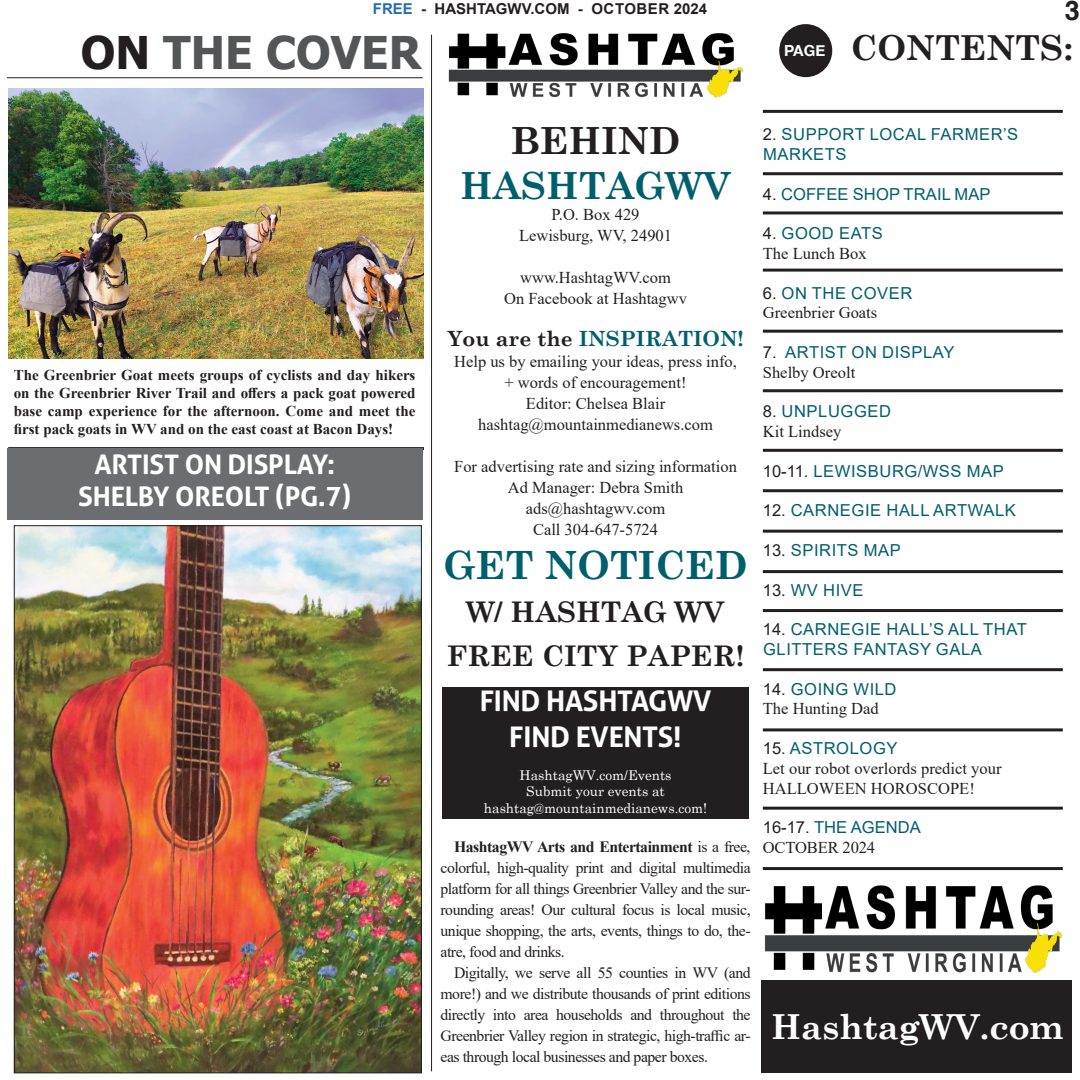
<style>
.page{position:relative;width:1080px;height:1080px;background:#fff}
.page>*{position:absolute;margin:0;border:0;box-sizing:border-box;transform-origin:0 0}
.t1{font:700 45px "Tahoma";color:#545557}
.t2{font:700 39px "Century Schoolbook";color:#005f6c}
.t3{font:700 37.5px/45px "Century Schoolbook";color:#005f6c;text-align:center}
.t4{font:700 34.5px "Century Schoolbook";color:#fff}
.t5{font:700 34.5px "Century Schoolbook";color:#231f20}
.t6{font:700 28.5px "Century Schoolbook";color:#231f20}
.Horoscope{font:700 28.5px/36px "Aller";letter-spacing:-.01em;color:#fff;text-align:center}
.Paragraph_Style_1{font:700 27px "Aller";letter-spacing:-.01em;color:#fff}
.t7{font:700 27px "Helvetica";color:#231f20}
.t8{font:700 21px "Century Schoolbook";color:#005f6c}
.t9{font:16.5px "Times New Roman";color:#231f20}
.t10{font:16.5px/19.8px "Arial";letter-spacing:.035em;color:#005f6c}
.t11{font:16.5px "Arial";letter-spacing:.005em;color:#005f6c}
.t12{font:16.5px "Arial";color:#005f6c}
.t13{font:15.75px/21px "Times New Roman";letter-spacing:-.03em;color:#231f20;text-align:justify}
.t14{font:700 15.3px "Helvetica Neue";color:#fff}
.cutline{font:700 15px/18px "Times New Roman";color:#231f20;text-align:justify}
.t15{font:700 15px "Arial";color:#231f20}
.t16{font:13.5px "Century Schoolbook";color:#fff}
.s1{color:#256db6}
.s2{color:#231f20}
.s3{font-weight:700}
</style>
<div class="page">
<img style="left:448px;top:33px;width:296px;height:65px">
<div style="left:442px;top:687px;width:307px;height:132px;background:#231f20"></div>
<div style="left:779px;top:24px;width:53px;height:53px;background:#231f20;border-radius:50%"></div>
<hr style="left:431px;top:35px;width:1px;height:1036px;background:#231f20">
<hr style="left:763px;top:269px;width:300px;height:3px;background:#231f20">
<hr style="left:763px;top:330px;width:300px;height:3px;background:#231f20">
<hr style="left:763px;top:389px;width:300px;height:3px;background:#231f20">
<hr style="left:763px;top:449px;width:300px;height:3px;background:#231f20">
<hr style="left:763px;top:489px;width:300px;height:3px;background:#231f20">
<hr style="left:763px;top:668px;width:300px;height:3px;background:#231f20">
<hr style="left:763px;top:530px;width:300px;height:3px;background:#231f20">
<hr style="left:763px;top:728px;width:300px;height:3px;background:#231f20">
<hr style="left:763px;top:609px;width:300px;height:3px;background:#231f20">
<hr style="left:8px;top:447px;width:416px;height:3px;background:#231f20">
<hr style="left:763px;top:807px;width:300px;height:3px;background:#231f20">
<hr style="left:763px;top:211px;width:300px;height:3px;background:#231f20">
<hr style="left:763px;top:172px;width:300px;height:3px;background:#231f20">
<hr style="left:763px;top:570px;width:300px;height:3px;background:#231f20">
<hr style="left:763px;top:110px;width:300px;height:3px;background:#231f20">
<img style="left:761px;top:885px;width:307px;height:96px">
<div style="left:761px;top:981px;width:311px;height:92px;background:#231f20"></div>
<hr style="left:7px;top:77px;width:416px;height:1px;background:#231f20">
<hr style="left:763px;top:867px;width:300px;height:3px;background:#231f20">
<div style="left:7px;top:448px;width:416px;height:40px;background:#6c6d70"></div>
<div style="left:7px;top:480px;width:416px;height:40px;background:#6c6d70"></div>
<img style="left:16px;top:528px;width:404px;height:543px">
<img style="left:8px;top:89px;width:416px;height:269px">
<p class="t15" style="left:373px;top:-2px;width:336px"><span class="s1">FREE</span> - HASHTAGWV.COM - OCTOBER 2024</p>
<h3 class="t7" style="left:1065px;top:-6px;width:17px">3</h3>
<p class="t5" style="left:851px;top:21px;width:224px">CONTENTS:</p>
<p class="t1" style="left:81px;top:21px;width:342px"><span class="s2">ON</span> THE COVER</p>
<p class="t14" style="left:784px;top:41px;width:43px">PAGE</p>
<p class="cutline" style="left:14px;top:365px;width:403px">The Greenbrier Goat meets groups of cyclists and day hikers on the Greenbrier River Trail and offers a pack goat powered base camp experience for the afternoon. Come and meet the first pack goats in WV and on the east coast at Bacon Days!</p>
<p class="Paragraph_Style_1" style="left:94px;top:447px;width:242px">ARTIST ON DISPLAY:</p>
<p class="Paragraph_Style_1" style="left:78px;top:480px;width:274px">SHELBY OREOLT (PG.7)</p>
<p class="t3" style="left:460px;top:116px;width:272px"><span class="s2">BEHIND<br></span>HASHTAGWV</p>
<p class="t9" style="left:552px;top:203px;width:90px">P.O. Box 429</p>
<p class="t9" style="left:519px;top:224px;width:155px">Lewisburg, WV, 24901</p>
<p class="t9" style="left:520px;top:266px;width:152px">www.HashtagWV.com</p>
<p class="t9" style="left:504px;top:287px;width:184px">On Facebook at Hashtagwv</p>
<p class="t8" style="left:447px;top:322px;width:298px"><span class="s2">You are the</span> INSPIRATION!</p>
<p class="t9" style="left:454px;top:350px;width:284px">Help us by emailing your ideas, press info,</p>
<p class="t9" style="left:505px;top:371px;width:184px">+ words of encouragement!</p>
<p class="t9" style="left:526px;top:392px;width:141px">Editor: Chelsea Blair</p>
<p class="t9" style="left:478px;top:413px;width:236px">hashtag@mountainmedianews.com</p>
<p class="t9" style="left:454px;top:455px;width:284px">For advertising rate and sizing information</p>
<p class="t9" style="left:508px;top:476px;width:177px">Ad Manager: Debra Smith</p>
<p class="t9" style="left:526px;top:497px;width:141px">ads@hashtagwv.com</p>
<p class="t9" style="left:533px;top:518px;width:127px">Call 304-647-5724</p>
<p class="t2" style="left:443px;top:534px;width:306px">GET NOTICED</p>
<p class="t6" style="left:467px;top:590px;width:260px">W/ HASHTAG WV</p>
<p class="t6" style="left:447px;top:633px;width:299px">FREE CITY PAPER!</p>
<p class="Horoscope" style="left:480px;top:683px;width:233px">FIND HASHTAGWV<br>FIND EVENTS!</p>
<p class="t16" style="left:520px;top:764px;width:153px">HashtagWV.com/Events</p>
<p class="t16" style="left:526px;top:780px;width:140px">Submit your events at</p>
<p class="t16" style="left:484px;top:796px;width:225px">hashtag@mountainmedianews.com!</p>
<p class="t13" style="left:441px;top:836px;width:312px;text-indent:14px"><span class="s3">HashtagWV Arts and Entertainment</span> is a free, colorful, high-quality print and digital multimedia platform for all things Greenbrier Valley and the sur&shy;rounding areas! Our cultural focus is local music, unique shopping, the arts, events, things to do, the&shy;atre, food and drinks.</p>
<p class="t13" style="left:441px;top:962px;width:312px;text-indent:14px">Digitally, we serve all 55 counties in WV (and more!) and we distribute thousands of print editions directly into area households and throughout the Greenbrier Valley region in strategic, high-traffic ar&shy;eas through local businesses and paper boxes.</p>
<p class="t10" style="left:763px;top:124px;width:257px"><span class="s2">2.</span> SUPPORT LOCAL FARMER’S</p>
<p class="t10" style="left:763px;top:144px;width:85px">MARKETS</p>
<p class="t11" style="left:763px;top:182px;width:229px"><span class="s2">4.</span> COFFEE SHOP TRAIL MAP</p>
<p class="t10" style="left:763px;top:223px;width:122px"><span class="s2">4.</span> GOOD EATS</p>
<p class="t9" style="left:763px;top:242px;width:105px">The Lunch Box</p>
<p class="t10" style="left:763px;top:283px;width:151px"><span class="s2">6.</span> ON THE COVER</p>
<p class="t9" style="left:763px;top:301px;width:116px">Greenbrier Goats</p>
<p class="t10" style="left:763px;top:342px;width:193px"><span class="s2">7.</span> ARTIST ON DISPLAY</p>
<p class="t9" style="left:763px;top:361px;width:94px">Shelby Oreolt</p>
<p class="t10" style="left:763px;top:402px;width:130px"><span class="s2">8.</span> UNPLUGGED</p>
<p class="t9" style="left:763px;top:420px;width:80px">Kit Lindsey</p>
<p class="t10" style="left:763px;top:461px;width:242px"><span class="s2">10-11.</span> LEWISBURG/WSS MAP</p>
<p class="t10" style="left:763px;top:501px;width:255px"><span class="s2">12.</span> CARNEGIE HALL ARTWALK</p>
<p class="t10" style="left:763px;top:540px;width:140px"><span class="s2">13.</span> SPIRITS MAP</p>
<p class="t10" style="left:763px;top:580px;width:102px"><span class="s2">13.</span> WV HIVE</p>
<p class="t10" style="left:763px;top:619px;width:266px"><span class="s2">14.</span> CARNEGIE HALL’S ALL THAT<br>GLITTERS FANTASY GALA</p>
<p class="t10" style="left:763px;top:679px;width:135px"><span class="s2">14.</span> GOING WILD</p>
<p class="t9" style="left:763px;top:697px;width:117px">The Hunting Dad</p>
<p class="t10" style="left:763px;top:738px;width:136px"><span class="s2">15.</span> ASTROLOGY</p>
<p class="t9" style="left:763px;top:757px;width:240px">Let our robot overlords predict your</p>
<p class="t9" style="left:763px;top:776px;width:214px">HALLOWEEN HOROSCOPE!</p>
<p class="t12" style="left:763px;top:816px;width:160px"><span class="s2">16-17.</span> THE AGENDA</p>
<p class="t9" style="left:763px;top:836px;width:114px">OCTOBER 2024</p>
<p class="t4" style="left:771px;top:1000px;width:293px">HashtagWV.com</p>
</div>
